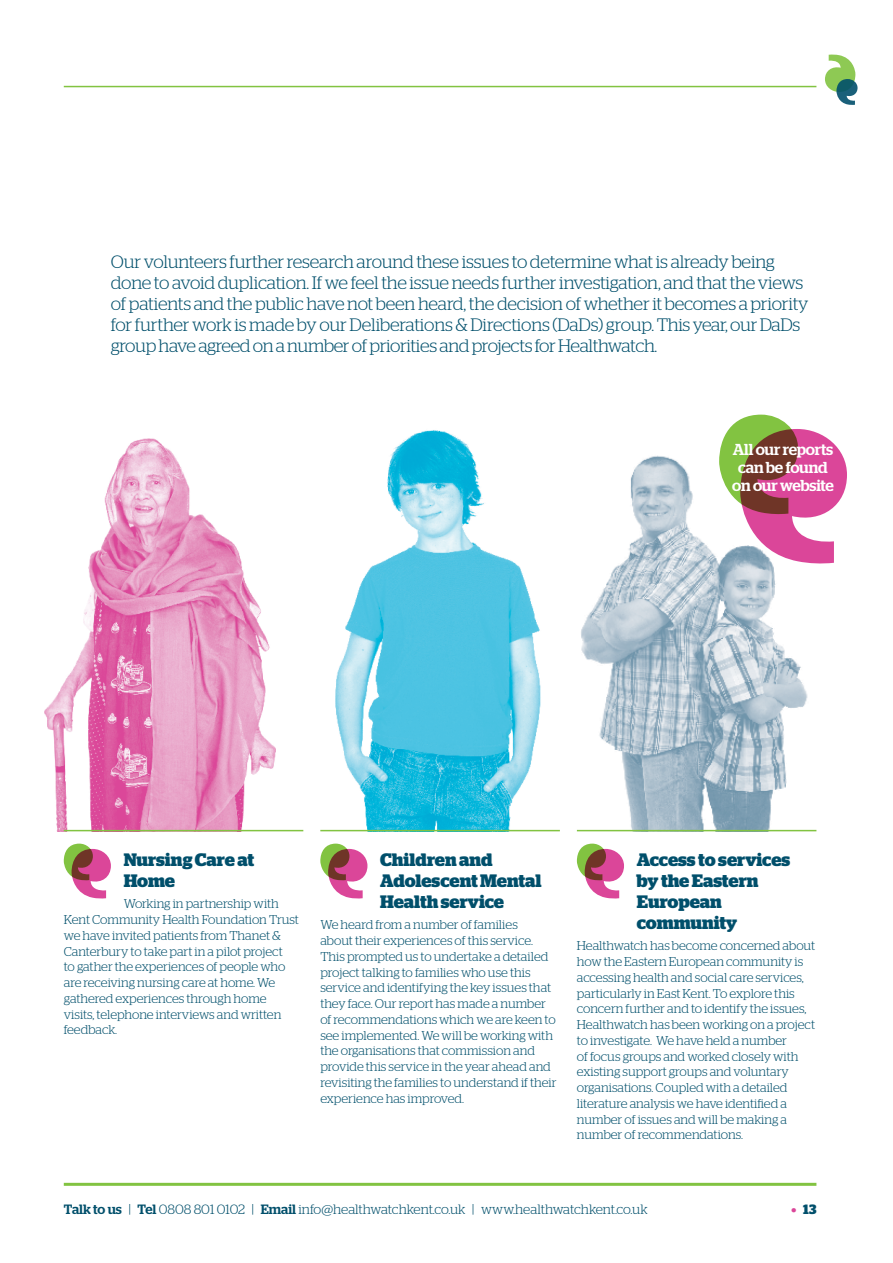
<style>
.page{position:relative;width:893px;height:1263px;background:#fff}
.page>*{position:absolute;margin:0;border:0;box-sizing:border-box;transform-origin:0 0}
.t1{font:300 18px/21px "Stag";letter-spacing:-.015em;color:#004f6b}
.t2{font:700 18px/21px "Stag";color:#004f6b}
.t3{font:500 15.9px/18.5px "Stag";letter-spacing:-.01em;color:#fff;text-align:center}
.t4{font:300 13.5px "Stag";color:#004f6b}
.t5{font:700 13.5px "Stag";color:#004f6b}
.t6{font:300 12.75px/15.8px "Stag";color:#004f6b}
.s1{font-weight:500}
.s2{color:#db4699}
</style>
<div class="page">
<hr style="left:64px;top:86px;width:752px;height:1px;background:#82c341">
<hr style="left:64px;top:1183px;width:752px;height:3px;background:#82c341">
<svg style="left:825px;top:54px;width:32px;height:51px"></svg>
<img style="left:320px;top:430px;width:240px;height:400px">
<img style="left:44px;top:438px;width:243px;height:393px">
<img style="left:581px;top:414px;width:231px;height:416px">
<hr style="left:64px;top:830px;width:239px;height:1px;background:#82c341">
<hr style="left:320px;top:830px;width:240px;height:1px;background:#82c341">
<hr style="left:577px;top:830px;width:239px;height:1px;background:#82c341">
<svg style="left:64px;top:844px;width:47px;height:55px"></svg>
<svg style="left:320px;top:844px;width:47px;height:55px"></svg>
<svg style="left:577px;top:844px;width:47px;height:55px"></svg>
<svg style="left:719px;top:415px;width:128px;height:149px"></svg>
<p class="t1" style="left:111px;top:251px;width:699px">Our volunteers further research around these issues to determine what is already being done to avoid duplication. If we feel the issue needs further investigation, and that the views of patients and the public have not been heard, the decision of whether it becomes a priority for further work is made by our Deliberations &amp; Directions (DaDs) group. This year, our DaDs group have agreed on a number of priorities and projects for Healthwatch.</p>
<p class="t3" style="left:732px;top:439px;width:103px">All our reports can be found on our website</p>
<h1 class="t2" style="left:124px;top:849px;width:132px">Nursing Care at<br>Home</h1>
<p class="t6" style="left:64px;top:896px;width:237px;text-indent:60px">Working in partnership with Kent Community Health Foundation Trust we have invited patients from Thanet &amp; Canterbury to take part in a pilot project<br>to gather the experiences of people who are receiving nursing care at home. We gathered experiences through home visits, telephone interviews and written feedback.</p>
<h1 class="t2" style="left:380px;top:849px;width:163px">Children and<br>Adolescent Mental<br>Health service</h1>
<p class="t6" style="left:320px;top:917px;width:238px">We heard from a number of families<br>about their experiences of this service.<br>This prompted us to undertake a detailed project talking to families who use this service and identifying the key issues that they face. Our report has made a number of recommendations which we are keen to see implemented. We will be working with the organisations that commission and provide this service in the year ahead and revisiting the families to understand if their experience has improved.</p>
<h1 class="t2" style="left:637px;top:849px;width:155px">Access to services by the Eastern<br>European community</h1>
<p class="t6" style="left:577px;top:938px;width:240px">Healthwatch has become concerned about how the Eastern European community is accessing health and social care services, particularly in East Kent. To explore this concern further and to identify the issues, Healthwatch has been working on a project to investigate. We have held a number<br>of focus groups and worked closely with existing support groups and voluntary organisations. Coupled with a detailed literature analysis we have identified a number of issues and will be making a number of recommendations.</p>
<p class="t4" style="left:64px;top:1202px;width:585px"><span class="s1">Talk to us</span> | <span class="s1">Tel</span> 0808 801 0102 | <span class="s1">Email</span> info@healthwatchkent.co.uk | www.healthwatchkent.co.uk</p>
<p class="t5" style="left:792px;top:1201px;width:26px"><span class="s2">•</span> 13</p>
</div>
